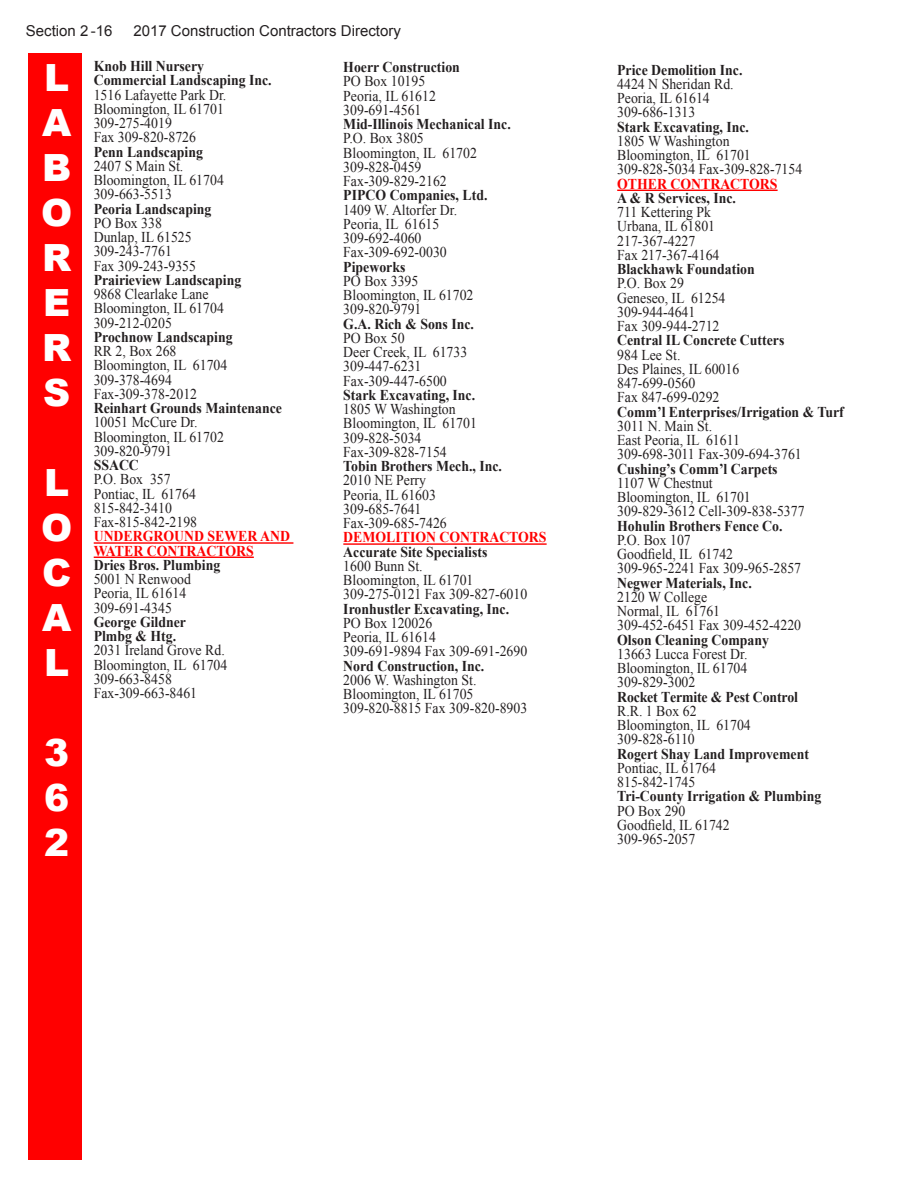
<style>
.page{position:relative;width:918px;height:1188px;background:#fff}
.page>*{position:absolute;margin:0;border:0;box-sizing:border-box;transform-origin:0 0}
.t1{font:900 37.5px "Arial";color:#fff}
.t2{font:15px/14.2px "Times New Roman";color:#231f20;scale:.92 1}
.t3{font:700 15px/14.2px "Times New Roman";color:#231f20;scale:.92 1}
.t4{font:700 15px/14.2px "Times New Roman";color:#f00;scale:.92 1}
.t5{font:15px "Arial";color:#231f20}
.s1{font-weight:700}
.s2{font-weight:400}
</style>
<div class="page">
<hr style="left:94px;top:542px;width:199px;height:2px;background:#f00">
<hr style="left:94px;top:557px;width:160px;height:1px;background:#f00">
<hr style="left:343px;top:543px;width:204px;height:2px;background:#f00">
<hr style="left:617px;top:190px;width:161px;height:1px;background:#f00">
<div style="left:28px;top:53px;width:54px;height:1107px;background:#f00"></div>
<p class="t5" style="left:26px;top:21px;width:88px">Section 2 -16</p>
<p class="t5" style="left:133px;top:21px;width:269px">2017 Construction Contractors Directory</p>
<p class="t2" style="left:94px;top:59px;width:195px"><span class="s1">Knob Hill Nursery<br>Commercial Landscaping Inc.<br></span>1516 Lafayette Park Dr.<br>Bloomington, IL 61701<br>309-275-4019<br>Fax 309-820-8726</p>
<p class="t2" style="left:94px;top:144px;width:143px"><span class="s1">Penn Landscaping<br></span>2407 S Main St.<br>Bloomington, IL 61704<br>309-663-5513</p>
<p class="t2" style="left:94px;top:201px;width:129px"><span class="s1">Peoria Landscaping<br></span>PO Box 338<br>Dunlap, IL 61525<br>309-243-7761<br>Fax 309-243-9355</p>
<p class="t2" style="left:94px;top:273px;width:162px"><span class="s1">Prairieview Landscaping<br></span>9868 Clearlake Lane<br>Bloomington, IL 61704<br>309-212-0205</p>
<p class="t2" style="left:94px;top:330px;width:153px"><span class="s1">Prochnow Landscaping<br></span>RR 2, Box 268<br>Bloomington, IL 61704<br>309-378-4694<br>Fax-309-378-2012</p>
<p class="t2" style="left:94px;top:401px;width:206px"><span class="s1">Reinhart Grounds Maintenance<br></span>10051 McCure Dr.<br>Bloomington, IL 61702<br>309-820-9791</p>
<p class="t2" style="left:94px;top:458px;width:114px"><span class="s1">SSACC<br></span>P.O. Box 357<br>Pontiac, IL 61764<br>815-842-3410<br>Fax-815-842-2198</p>
<p class="t4" style="left:94px;top:529px;width:215px">UNDERGROUND SEWER AND<br>WATER CONTRACTORS</p>
<p class="t3" style="left:94px;top:557px;width:139px">Dries Bros. Plumbing<br><span class="s2">5001 N Renwood</span></p>
<p class="t2" style="left:94px;top:586px;width:102px">Peoria, IL 61614</p>
<p class="t2" style="left:94px;top:600px;width:86px">309-691-4345</p>
<p class="t2" style="left:94px;top:615px;width:147px"><span class="s1">George Gildner<br>Plmbg &amp; Htg.<br></span>2031 Ireland Grove Rd.<br>Bloomington, IL 61704<br>309-663-8458<br>Fax-309-663-8461</p>
<p class="t3" style="left:343px;top:60px;width:128px">Hoerr Construction<br><span class="s2">PO Box 10195</span></p>
<p class="t2" style="left:343px;top:88px;width:102px">Peoria, IL 61612</p>
<p class="t2" style="left:343px;top:103px;width:86px">309-691-4561</p>
<p class="t2" style="left:343px;top:117px;width:184px"><span class="s1">Mid-Illinois Mechanical Inc.<br></span>P.O. Box 3805<br>Bloomington, IL 61702<br>309-828-0459<br>Fax-309-829-2162</p>
<p class="t2" style="left:343px;top:188px;width:158px"><span class="s1">PIPCO Companies, Ltd.<br></span>1409 W. Altorfer Dr.<br>Peoria, IL 61615<br>309-692-4060<br>Fax-309-692-0030</p>
<p class="t2" style="left:343px;top:259px;width:143px"><span class="s1">Pipeworks<br></span>PO Box 3395<br>Bloomington, IL 61702<br>309-820-9791</p>
<p class="t2" style="left:343px;top:316px;width:144px"><span class="s1">G.A. Rich &amp; Sons Inc.<br></span>PO Box 50<br>Deer Creek, IL 61733<br>309-447-6231<br>Fax-309-447-6500</p>
<p class="t2" style="left:343px;top:388px;width:147px"><span class="s1">Stark Excavating, Inc.<br></span>1805 W Washington<br>Bloomington, IL 61701<br>309-828-5034<br>Fax-309-828-7154</p>
<p class="t2" style="left:343px;top:459px;width:174px"><span class="s1">Tobin Brothers Mech., Inc.<br></span>2010 NE Perry<br>Peoria, IL 61603<br>309-685-7641<br>Fax-309-685-7426</p>
<p class="t4" style="left:343px;top:530px;width:222px">DEMOLITION CONTRACTORS</p>
<p class="t3" style="left:343px;top:544px;width:158px">Accurate Site Specialists<br><span class="s2">1600 Bunn St.</span></p>
<p class="t2" style="left:343px;top:573px;width:143px">Bloomington, IL 61701</p>
<p class="t2" style="left:343px;top:587px;width:201px">309-275-0121 Fax 309-827-6010</p>
<p class="t2" style="left:343px;top:601px;width:201px"><span class="s1">Ironhustler Excavating, Inc.<br></span>PO Box 120026<br>Peoria, IL 61614<br>309-691-9894 Fax 309-691-2690</p>
<p class="t3" style="left:343px;top:658px;width:155px">Nord Construction, Inc.<br><span class="s2">2006 W. Washington St.</span></p>
<p class="t2" style="left:343px;top:687px;width:143px">Bloomington, IL 61705</p>
<p class="t2" style="left:343px;top:701px;width:201px">309-820-8815 Fax 309-820-8903</p>
<p class="t1" style="left:44px;top:51px;width:27px">L</p>
<p class="t1" style="left:42px;top:96px;width:31px">A</p>
<p class="t1" style="left:42px;top:141px;width:31px">B</p>
<p class="t1" style="left:41px;top:186px;width:33px">O</p>
<p class="t1" style="left:42px;top:231px;width:31px">R</p>
<p class="t1" style="left:43px;top:276px;width:29px">E</p>
<p class="t1" style="left:42px;top:321px;width:31px">R</p>
<p class="t1" style="left:43px;top:366px;width:29px">S</p>
<p class="t1" style="left:44px;top:456px;width:27px">L</p>
<p class="t1" style="left:41px;top:501px;width:33px">O</p>
<p class="t1" style="left:42px;top:546px;width:31px">C</p>
<p class="t1" style="left:42px;top:591px;width:31px">A</p>
<p class="t1" style="left:44px;top:636px;width:27px">L</p>
<p class="t1" style="left:44px;top:726px;width:27px">3</p>
<p class="t1" style="left:44px;top:771px;width:27px">6</p>
<p class="t1" style="left:44px;top:816px;width:27px">2</p>
<p class="t3" style="left:617px;top:62px;width:138px">Price Demolition Inc.</p>
<p class="t2" style="left:617px;top:77px;width:128px">4424 N Sheridan Rd.</p>
<p class="t2" style="left:617px;top:91px;width:102px">Peoria, IL 61614</p>
<p class="t2" style="left:617px;top:105px;width:86px">309-686-1313</p>
<p class="t2" style="left:617px;top:119px;width:203px"><span class="s1">Stark Excavating, Inc.<br></span>1805 W Washington<br>Bloomington, IL 61701<br>309-828-5034 Fax-309-828-7154</p>
<p class="t4" style="left:617px;top:176px;width:176px">OTHER CONTRACTORS</p>
<p class="t2" style="left:617px;top:191px;width:131px"><span class="s1">A &amp; R Services, Inc.<br></span>711 Kettering Pk<br>Urbana, IL 61801<br>217-367-4227<br>Fax 217-367-4164</p>
<p class="t2" style="left:617px;top:262px;width:151px"><span class="s1">Blackhawk Foundation<br></span>P.O. Box 29<br>Geneseo, IL 61254<br>309-944-4641<br>Fax 309-944-2712</p>
<p class="t2" style="left:617px;top:333px;width:183px"><span class="s1">Central IL Concrete Cutters<br></span>984 Lee St.<br>Des Plaines, IL 60016<br>847-699-0560<br>Fax 847-699-0292</p>
<p class="t2" style="left:617px;top:404px;width:248px"><span class="s1">Comm’l Enterprises/Irrigation &amp; Turf<br></span>3011 N. Main St.<br>East Peoria, IL 61611<br>309-698-3011 Fax-309-694-3761</p>
<p class="t2" style="left:617px;top:461px;width:205px"><span class="s1">Cushing’s Comm’l Carpets<br></span>1107 W Chestnut<br>Bloomington, IL 61701<br>309-829-3612 Cell-309-838-5377</p>
<p class="t2" style="left:617px;top:518px;width:201px"><span class="s1">Hohulin Brothers Fence Co.<br></span>P.O. Box 107<br>Goodfield, IL 61742<br>309-965-2241 Fax 309-965-2857</p>
<p class="t2" style="left:617px;top:575px;width:201px"><span class="s1">Negwer Materials, Inc.<br></span>2120 W College<br>Normal, IL 61761<br>309-452-6451 Fax 309-452-4220</p>
<p class="t2" style="left:617px;top:632px;width:167px"><span class="s1">Olson Cleaning Company<br></span>13663 Lucca Forest Dr.<br>Bloomington, IL 61704<br>309-829-3002</p>
<p class="t2" style="left:617px;top:689px;width:198px"><span class="s1">Rocket Termite &amp; Pest Control<br></span>R.R. 1 Box 62<br>Bloomington, IL 61704<br>309-828-6110</p>
<p class="t2" style="left:617px;top:746px;width:210px"><span class="s1">Rogert Shay Land Improvement<br></span>Pontiac, IL 61764<br>815-842-1745</p>
<p class="t2" style="left:617px;top:789px;width:223px"><span class="s1">Tri-County Irrigation &amp; Plumbing<br></span>PO Box 290<br>Goodfield, IL 61742<br>309-965-2057</p>
</div>
